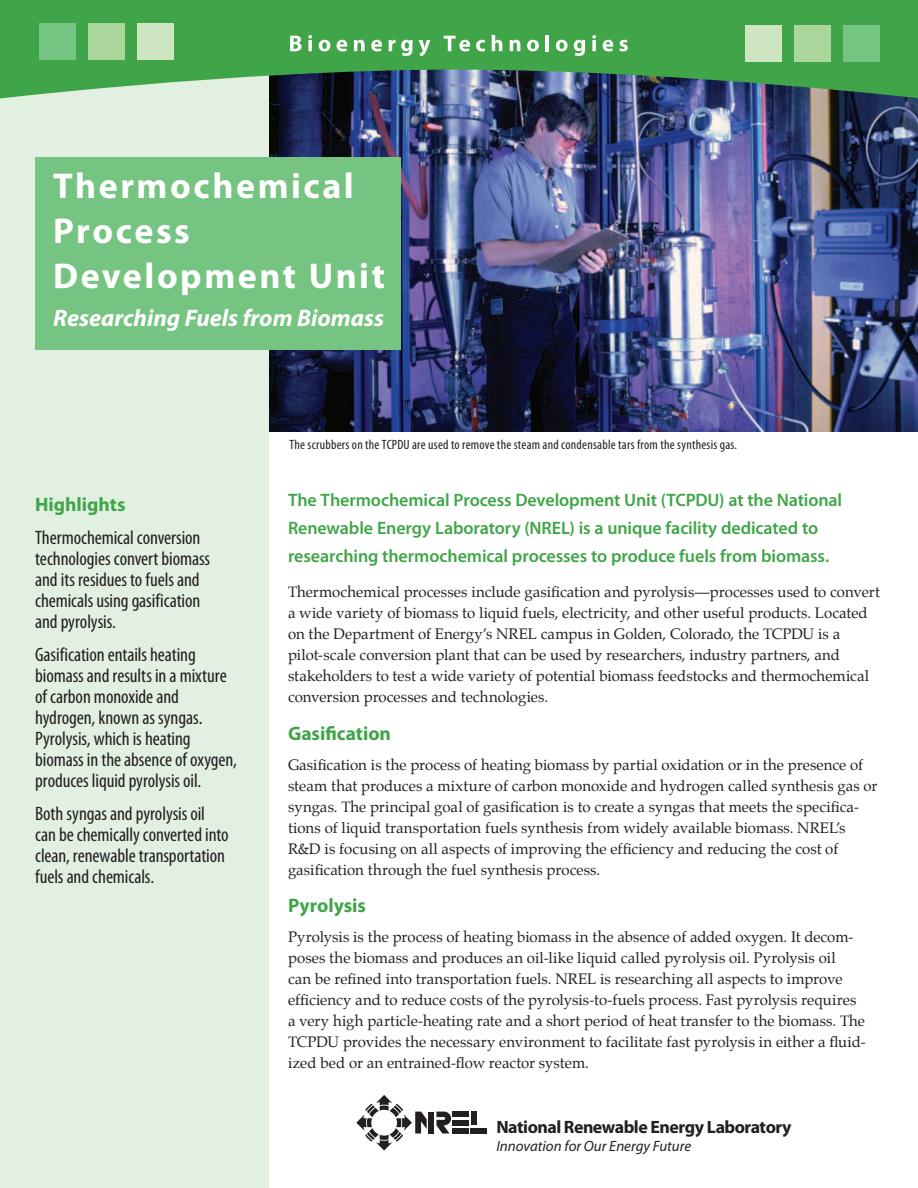
<style>
.page{position:relative;width:918px;height:1188px;background:#fff}
.page>*{position:absolute;margin:0;border:0;box-sizing:border-box;transform-origin:0 0}
.t1{font:700 36px/45px "Myriad Pro";letter-spacing:.07em;color:#fff}
.t2{font:italic 700 24px "Myriad Pro";color:#fff}
.t3{font:condensed 19.5px/21px "Myriad Pro";letter-spacing:-.005em;color:#231f20}
.t4{font:700 19.5px "Myriad Pro";color:#40a548}
.t5{font:600 18px/28.5px "Myriad Pro";letter-spacing:-.005em;color:#40a548}
.t6{font:700 17.85px "Myriad Pro";letter-spacing:-.03em;color:#231f20}
.t7{font:15px/21px "Palatino";color:#231f20}
.t8{font:italic 15px "Myriad Pro";color:#231f20}
.t9{font:condensed 13.5px "Myriad Pro";letter-spacing:.02em;color:#231f20}
</style>
<div class="page">
<img style="left:269px;top:101px;width:649px;height:331px">
<div style="left:0;top:0;width:269px;height:1188px;background:#e2f0e1"></div>
<svg style="left:0;top:0;width:918px;height:101px;fill:#40a548"></svg>
<div style="left:39px;top:23px;width:37px;height:37px;background:#76c482"></div>
<div style="left:88px;top:23px;width:37px;height:37px;background:#aad59b"></div>
<div style="left:137px;top:23px;width:37px;height:37px;background:#cde5c1"></div>
<div style="left:843px;top:25px;width:37px;height:37px;background:#76c482"></div>
<div style="left:794px;top:25px;width:37px;height:37px;background:#aad59b"></div>
<div style="left:745px;top:25px;width:37px;height:37px;background:#cde5c1"></div>
<svg style="left:290px;top:36px;width:12px;height:15px"></svg>
<svg style="left:308px;top:40px;width:4px;height:11px"></svg>
<svg style="left:308px;top:35px;width:4px;height:4px"></svg>
<svg style="left:319px;top:40px;width:11px;height:11px"></svg>
<svg style="left:337px;top:40px;width:10px;height:11px"></svg>
<svg style="left:354px;top:40px;width:11px;height:11px"></svg>
<svg style="left:371px;top:40px;width:11px;height:11px"></svg>
<svg style="left:389px;top:40px;width:24px;height:16px"></svg>
<svg style="left:419px;top:40px;width:11px;height:16px"></svg>
<svg style="left:444px;top:36px;width:26px;height:15px"></svg>
<svg style="left:476px;top:40px;width:9px;height:11px"></svg>
<svg style="left:492px;top:35px;width:10px;height:16px"></svg>
<svg style="left:510px;top:40px;width:10px;height:11px"></svg>
<svg style="left:527px;top:40px;width:12px;height:11px"></svg>
<hr style="left:546px;top:35px;width:3px;height:16px;background:#fff">
<svg style="left:556px;top:40px;width:12px;height:11px"></svg>
<svg style="left:574px;top:40px;width:11px;height:16px"></svg>
<svg style="left:592px;top:40px;width:4px;height:11px"></svg>
<svg style="left:592px;top:35px;width:4px;height:4px"></svg>
<svg style="left:603px;top:40px;width:10px;height:11px"></svg>
<svg style="left:619px;top:40px;width:9px;height:11px"></svg>
<div style="left:35px;top:157px;width:365px;height:193px;background:#76c482"></div>
<div style="left:471px;top:1128px;width:16px;height:5px;background:#231f20"></div>
<div style="left:471px;top:1112px;width:6px;height:13px;background:#231f20"></div>
<div style="left:452px;top:1128px;width:16px;height:5px;background:#231f20"></div>
<div style="left:452px;top:1120px;width:16px;height:5px;background:#231f20"></div>
<div style="left:452px;top:1112px;width:16px;height:5px;background:#231f20"></div>
<svg style="left:436px;top:1112px;width:15px;height:21px"></svg>
<div style="left:428px;top:1112px;width:6px;height:21px;background:#231f20"></div>
<svg style="left:356px;top:1095px;width:71px;height:56px"></svg>
<h1 class="t1" style="left:53px;top:162px;width:333px">Thermochemical<br>Process<br>Development Unit</h1>
<h2 class="t2" style="left:53px;top:302px;width:332px">Researching Fuels from Biomass</h2>
<h3 class="t4" style="left:35px;top:492px;width:92px">Highlights</h3>
<h3 class="t3" style="left:35px;top:527px;width:177px">Thermochemical conversion technologies convert biomass and its residues to fuels and chemicals using gasification and pyrolysis.</h3>
<h3 class="t3" style="left:35px;top:644px;width:203px">Gasification entails heating biomass and results in a mixture of carbon monoxide and hydrogen, known as syngas.<br>Pyrolysis, which is heating biomass in the absence of oxygen, produces liquid pyrolysis oil.</h3>
<h3 class="t3" style="left:35px;top:803px;width:195px">Both syngas and pyrolysis oil can be chemically converted into clean, renewable transportation fuels and chemicals.</h3>
<p class="t9" style="left:290px;top:436px;width:449px">The scrubbers on the TCPDU are used to remove the steam and condensable tars from the synthesis gas.</p>
<p class="t5" style="left:288px;top:485px;width:556px">The Thermochemical Process Development Unit (TCPDU) at the National<br>Renewable Energy Laboratory (NREL) is a unique facility dedicated to researching thermochemical processes to produce fuels from biomass.</p>
<p class="t7" style="left:288px;top:581px;width:593px">Thermochemical processes include gasification and pyrolysis—processes used to convert a wide variety of biomass to liquid fuels, electricity, and other useful products. Located on the Department of Energy’s NREL campus in Golden, Colorado, the TCPDU is a pilot-scale conversion plant that can be used by researchers, industry partners, and stakeholders to test a wide variety of potential biomass feedstocks and thermochemical conversion processes and technologies.</p>
<h3 class="t4" style="left:288px;top:720px;width:105px">Gasification</h3>
<p class="t7" style="left:288px;top:754px;width:591px">Gasification is the process of heating biomass by partial oxidation or in the presence of steam that produces a mixture of carbon monoxide and hydrogen called synthesis gas or syngas. The principal goal of gasification is to create a syngas that meets the specifica&shy;tions of liquid transportation fuels synthesis from widely available biomass. NREL’s R&amp;D is focusing on all aspects of improving the efficiency and reducing the cost of gasification through the fuel synthesis process.</p>
<h3 class="t4" style="left:288px;top:893px;width:80px">Pyrolysis</h3>
<p class="t7" style="left:288px;top:926px;width:579px">Pyrolysis is the process of heating biomass in the absence of added oxygen. It decom&shy;poses the biomass and produces an oil-like liquid called pyrolysis oil. Pyrolysis oil<br>can be refined into transportation fuels. NREL is researching all aspects to improve efficiency and to reduce costs of the pyrolysis-to-fuels process. Fast pyrolysis requires a very high particle-heating rate and a short period of heat transfer to the biomass. The TCPDU provides the necessary environment to facilitate fast pyrolysis in either a fluid&shy;ized bed or an entrained-flow reactor system.</p>
<p class="t6" style="left:496px;top:1115px;width:297px">National Renewable Energy Laboratory</p>
<p class="t8" style="left:496px;top:1136px;width:196px">Innovation for Our Energy Future</p>
</div>
